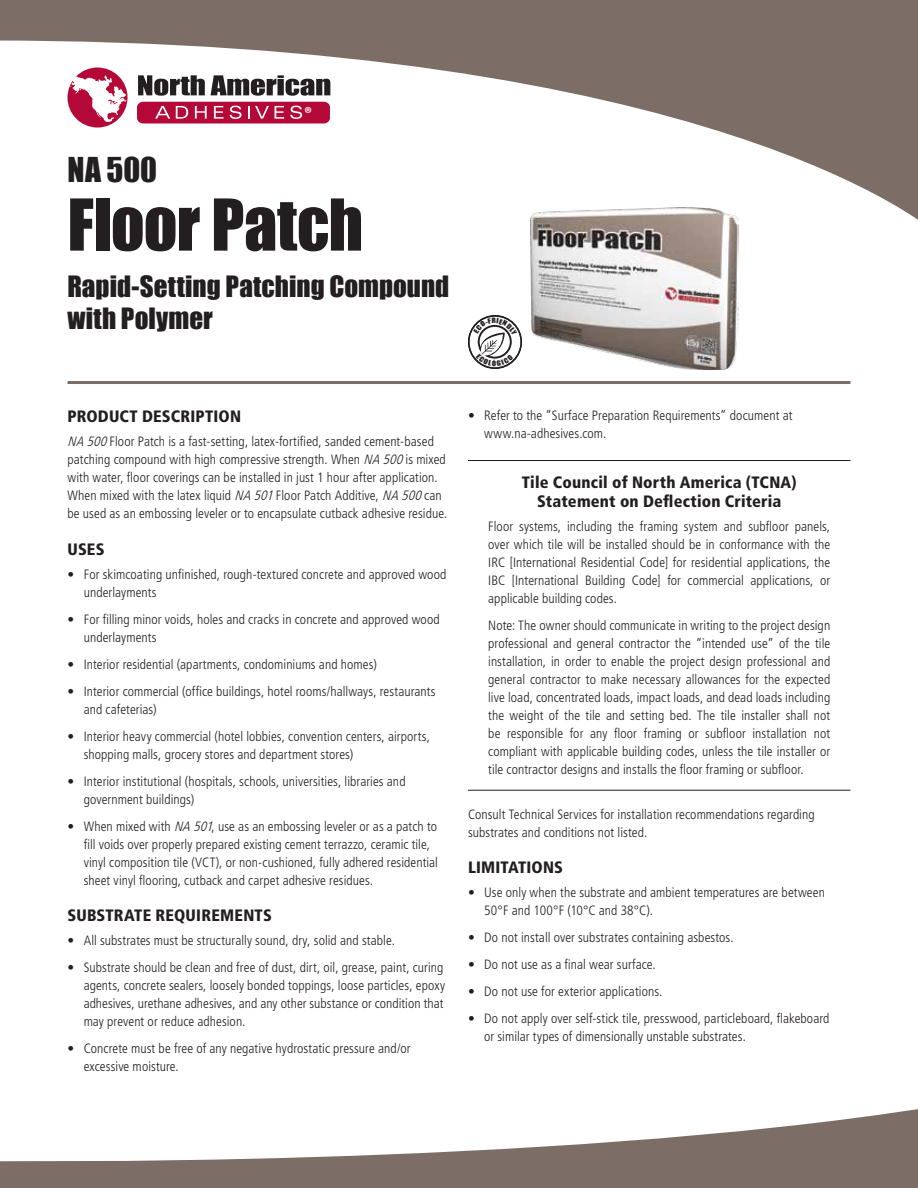
<style>
.page{position:relative;width:918px;height:1188px;background:#fff}
.page>*{position:absolute;margin:0;border:0;box-sizing:border-box;transform-origin:0 0}
.t1{font:66px "Impact";letter-spacing:-.01em;color:#231f20}
.t2{font:31.5px "Impact";color:#231f20}
.t3{font:27px/32.4px "Impact";letter-spacing:.005em;color:#231f20}
.t4{font:700 17.7px "Myriad Pro";color:#fff}
.t5{font:900 condensed 16.5px/18.8px "Frutiger LT Std";letter-spacing:.01em;color:#231f20;text-align:center}
.t6{font:300 condensed 13.5px/18px "Frutiger LT Std";letter-spacing:.005em;color:#231f20}
.s1{font-style:italic}
</style>
<div class="page">
<svg style="left:0;top:0;width:918px;height:230px;fill:#7c6e66"></svg>
<hr style="left:468px;top:460px;width:382px;height:1px;background:#231f20">
<hr style="left:468px;top:790px;width:382px;height:1px;background:#231f20">
<svg style="left:0;top:1109px;width:918px;height:79px;fill:#7c6e66"></svg>
<div style="left:68px;top:68px;width:60px;height:60px;background:#b30838;border-radius:50%"></div>
<svg style="left:138px;top:75px;width:67px;height:21px"></svg>
<svg style="left:211px;top:75px;width:119px;height:21px"></svg>
<svg style="left:70px;top:75px;width:57px;height:47px"></svg>
<div style="left:137px;top:102px;width:193px;height:21px;background:#b30838;border-radius:6px"></div>
<svg style="left:155px;top:106px;width:15px;height:13px"></svg>
<svg style="left:176px;top:106px;width:12px;height:13px"></svg>
<svg style="left:195px;top:106px;width:12px;height:13px"></svg>
<svg style="left:214px;top:106px;width:10px;height:13px"></svg>
<svg style="left:230px;top:106px;width:12px;height:13px"></svg>
<svg style="left:248px;top:106px;width:21px;height:13px"></svg>
<svg style="left:275px;top:106px;width:9px;height:13px"></svg>
<svg style="left:290px;top:106px;width:12px;height:13px"></svg>
<svg style="left:64px;top:135px;width:303px;height:95px"></svg>
<hr style="left:68px;top:381px;width:782px;height:3px;background:#7c6e66">
<img style="left:530px;top:207px;width:208px;height:162px">
<svg style="left:469px;top:316px;width:52px;height:52px"></svg>
<div style="left:468px;top:315px;width:54px;height:54px;border:1px solid #231f20;border-radius:50%"></div>
<svg style="left:473px;top:318px;width:44px;height:49px"></svg>
<h2 class="t2" style="left:68px;top:145px;width:91px">NA 500</h2>
<h3 class="t4" style="left:304px;top:101px;width:10px">®</h3>
<h1 class="t1" style="left:68px;top:174px;width:297px">Floor Patch</h1>
<h3 class="t3" style="left:68px;top:269px;width:383px">Rapid-Setting Patching Compound with Polymer</h3>
<p class="t5" style="left:68px;top:407px;width:175px">PRODUCT DESCRIPTION</p>
<p class="t6" style="left:67px;top:432px;width:381px"><span class="s1">NA500</span>Floor Patch is a fast-setting, latex-fortified, sanded cement-based patching compound with high compressive strength. When <span class="s1">NA500</span>is mixed with water, floor coverings can be installed in just 1 hour after application.<br>When mixed with the latex liquid <span class="s1">NA501</span>Floor Patch Additive, <span class="s1">NA500</span>can be used as an embossing leveler or to encapsulate cutback adhesive residue.</p>
<p class="t5" style="left:68px;top:540px;width:39px">USES</p>
<p class="t6" style="left:84px;top:565px;width:364px;text-indent:-16px">• For skimcoating unfinished, rough-textured concrete and approved wood underlayments</p>
<p class="t6" style="left:84px;top:610px;width:358px;text-indent:-16px">• For filling minor voids, holes and cracks in concrete and approved wood underlayments</p>
<p class="t6" style="left:68px;top:655px;width:311px">• Interior residential (apartments, condominiums and homes)</p>
<p class="t6" style="left:84px;top:682px;width:353px;text-indent:-16px">• Interior commercial (office buildings, hotel rooms/hallways, restaurants and cafeterias)</p>
<p class="t6" style="left:84px;top:727px;width:348px;text-indent:-16px">• Interior heavy commercial (hotel lobbies, convention centers, airports, shopping malls, grocery stores and department stores)</p>
<p class="t6" style="left:84px;top:772px;width:323px;text-indent:-16px">• Interior institutional (hospitals, schools, universities, libraries and government buildings)</p>
<p class="t6" style="left:84px;top:817px;width:356px;text-indent:-16px">• When mixed with <span class="s1">NA501</span>, use as an embossing leveler or as a patch to fill voids over properly prepared existing cement terrazzo, ceramic tile, vinyl composition tile (VCT), or non-cushioned, fully adhered residential sheet vinyl flooring, cutback and carpet adhesive residues.</p>
<p class="t5" style="left:68px;top:906px;width:206px">SUBSTRATE REQUIREMENTS</p>
<p class="t6" style="left:68px;top:932px;width:329px">• All substrates must be structurally sound, dry, solid and stable.</p>
<p class="t6" style="left:84px;top:959px;width:363px;text-indent:-16px">• Substrate should be clean and free of dust, dirt, oil, grease, paint, curing agents, concrete sealers, loosely bonded toppings, loose particles, epoxy adhesives, urethane adhesives, and any other substance or condition that may prevent or reduce adhesion.</p>
<p class="t6" style="left:84px;top:1040px;width:328px;text-indent:-16px">• Concrete must be free of any negative hydrostatic pressure and/or excessive moisture.</p>
<p class="t6" style="left:484px;top:406px;width:310px;text-indent:-16px">• Refer to the “Surface Preparation Requirements” document at www.na-adhesives.com.</p>
<p class="t5" style="left:522px;top:473px;width:276px">Tile Council of North America (TCNA)<br>Statement on Deflection Criteria</p>
<p class="t6" style="left:488px;top:517px;width:344px;text-align:justify">Floor systems, including the framing system and subfloor panels, over which tile will be installed should be in conformance with the IRC [International Residential Code] for residential applications, the IBC [International Building Code] for commercial applications, or applicable building codes.</p>
<p class="t6" style="left:488px;top:616px;width:344px;text-align:justify">Note: The owner should communicate in writing to the project design professional and general contractor the “intended use” of the tile installation, in order to enable the project design professional and general contractor to make necessary allowances for the expected live load, concentrated loads, impact loads, and dead loads including the weight of the tile and setting bed. The tile installer shall not be responsible for any floor framing or subfloor installation not compliant with applicable building codes, unless the tile installer or tile contractor designs and installs the floor framing or subfloor.</p>
<p class="t6" style="left:468px;top:805px;width:348px">Consult Technical Services for installation recommendations regarding substrates and conditions not listed.</p>
<p class="t5" style="left:468px;top:858px;width:97px">LIMITATIONS</p>
<p class="t6" style="left:484px;top:884px;width:342px;text-indent:-16px">• Use only when the substrate and ambient temperatures are between<br>50°F and 100°F (10°C and 38°C).</p>
<p class="t6" style="left:468px;top:929px;width:267px">• Do not install over substrates containing asbestos.</p>
<p class="t6" style="left:468px;top:956px;width:189px">• Do not use as a final wear surface.</p>
<p class="t6" style="left:468px;top:983px;width:196px">• Do not use for exterior applications.</p>
<p class="t6" style="left:484px;top:1010px;width:347px;text-indent:-16px">• Do not apply over self-stick tile, presswood, particleboard, flakeboard or similar types of dimensionally unstable substrates.</p>
</div>
